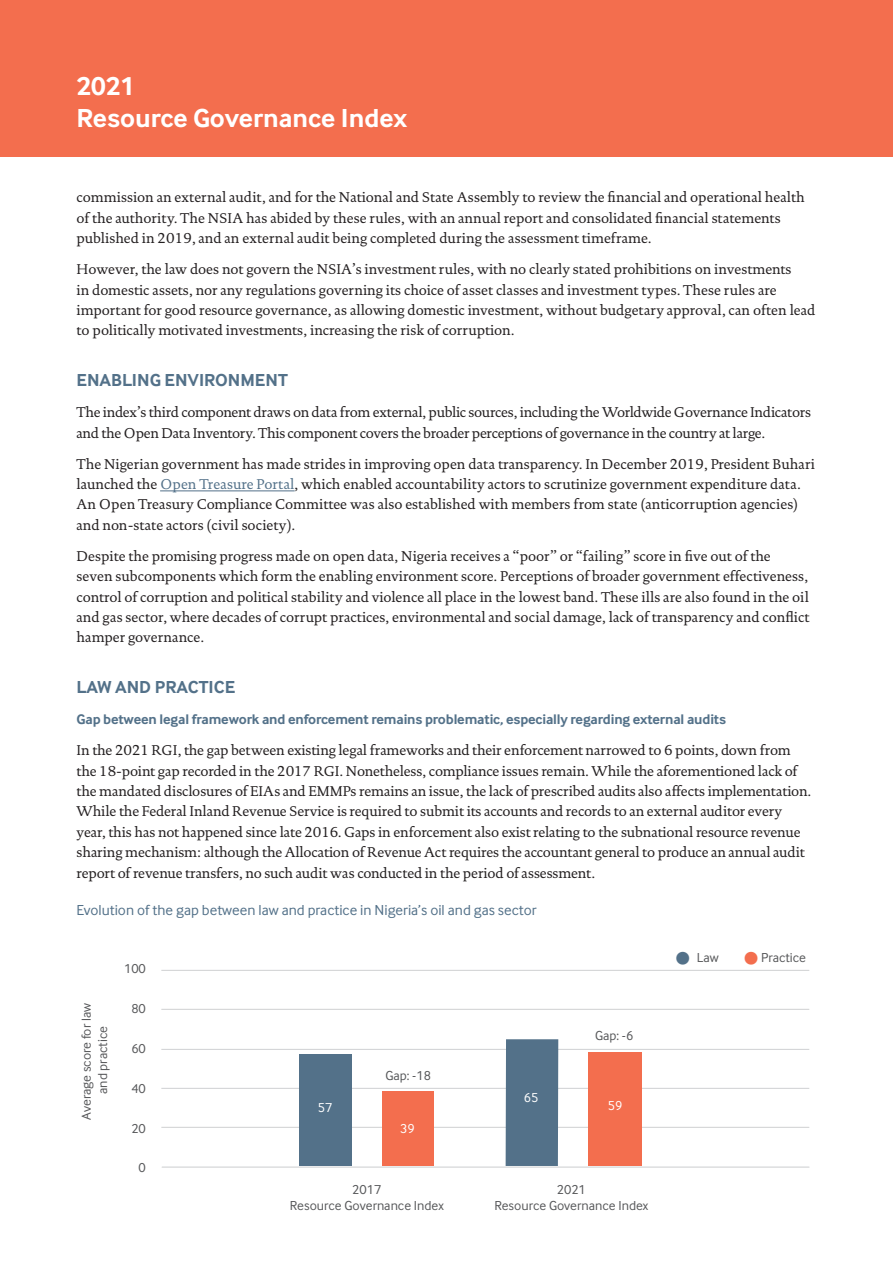
<style>
.page{position:relative;width:893px;height:1263px;background:#fff}
.page>*{position:absolute;margin:0;border:0;box-sizing:border-box;transform-origin:0 0}
.t1{font:700 27px/32.4px "Inter Face";color:#fff}
.t2{font:700 18px "Inter Face";color:#537189}
.t3{font:15px "Inter Face";color:#537189}
.t4{font:14.4px/20.4px "DTL Documenta T";letter-spacing:-.005em;color:#231f20}
.t5{font:700 14.4px "Inter Face";letter-spacing:-.01em;color:#537189}
.t6{font:13.5px/16.2px "Inter Face";color:#57585a;text-align:center}
.t7{font:13.5px "Inter Face";color:#fff}
.s1{color:#537189}
.s2{font-size:33px;color:#537189}
.s3{font-size:33px;color:#f36e4e}
</style>
<div class="page">
<div style="left:0;top:0;width:893px;height:157px;background:#f36e4e"></div>
<hr style="left:160px;top:491px;width:135px;height:1px;background:#537189">
<hr style="left:161px;top:970px;width:648px;height:1px;background:#d1d2d4">
<hr style="left:161px;top:1009px;width:648px;height:1px;background:#d1d2d4">
<hr style="left:161px;top:1049px;width:648px;height:1px;background:#d1d2d4">
<hr style="left:161px;top:1088px;width:648px;height:1px;background:#d1d2d4">
<hr style="left:161px;top:1127px;width:648px;height:1px;background:#d1d2d4">
<div style="left:382px;top:1091px;width:52px;height:74px;background:#f36e4e"></div>
<div style="left:300px;top:1054px;width:52px;height:112px;background:#537189"></div>
<hr style="left:162px;top:1167px;width:647px;height:1px;background:#d1d2d4">
<div style="left:588px;top:1052px;width:54px;height:113px;background:#f36e4e"></div>
<div style="left:506px;top:1039px;width:52px;height:127px;background:#537189"></div>
<h1 class="t1" style="left:77px;top:69px;width:332px">2021<br>Resource Governance Index</h1>
<p class="t4" style="left:77px;top:187px;width:730px">commission an external audit, and for the National and State Assembly to review the financial and operational health of the authority. The NSIA has abided by these rules, with an annual report and consolidated financial statements published in 2019, and an external audit being completed during the assessment timeframe.</p>
<p class="t4" style="left:77px;top:259px;width:740px">However, the law does not govern the NSIA’s investment rules, with no clearly stated prohibitions on investments<br>in domestic assets, nor any regulations governing its choice of asset classes and investment types. These rules are important for good resource governance, as allowing domestic investment, without budgetary approval, can often lead to politically motivated investments, increasing the risk of corruption.</p>
<p class="t2" style="left:77px;top:370px;width:213px">ENABLING ENVIRONMENT</p>
<p class="t4" style="left:77px;top:402px;width:736px">The index’s third component draws on data from external, public sources, including the Worldwide Governance Indicators and the Open Data Inventory. This component covers the broader perceptions of governance in the country at large.</p>
<p class="t4" style="left:77px;top:453px;width:740px">The Nigerian government has made strides in improving open data transparency. In December 2019, President Buhari launched the <span class="s1">Open Treasure Portal</span>, which enabled accountability actors to scrutinize government expenditure data.<br>An Open Treasury Compliance Committee was also established with members from state (anticorruption agencies) and non-state actors (civil society).</p>
<p class="t4" style="left:77px;top:546px;width:735px">Despite the promising progress made on open data, Nigeria receives a “poor” or “failing” score in five out of the seven subcomponents which form the enabling environment score. Perceptions of broader government effectiveness, control of corruption and political stability and violence all place in the lowest band. These ills are also found in the oil and gas sector, where decades of corrupt practices, environmental and social damage, lack of transparency and conflict hamper governance.</p>
<p class="t2" style="left:77px;top:677px;width:160px">LAW AND PRACTICE</p>
<p class="t5" style="left:77px;top:711px;width:651px">Gap between legal framework and enforcement remains problematic, especially regarding external audits</p>
<p class="t4" style="left:77px;top:740px;width:736px">In the 2021 RGI, the gap between existing legal frameworks and their enforcement narrowed to 6 points, down from the 18-point gap recorded in the 2017 RGI. Nonetheless, compliance issues remain. While the aforementioned lack of the mandated disclosures of EIAs and EMMPs remains an issue, the lack of prescribed audits also affects implementation.<br>While the Federal Inland Revenue Service is required to submit its accounts and records to an external auditor every year, this has not happened since late 2016. Gaps in enforcement also exist relating to the subnational resource revenue sharing mechanism: although the Allocation of Revenue Act requires the accountant general to produce an annual audit report of revenue transfers, no such audit was conducted in the period of assessment.</p>
<p class="t3" style="left:77px;top:902px;width:462px">Evolution of the gap between law and practice in Nigeria’s oil and gas sector</p>
<p class="t6" style="left:78px;top:1119px;width:118px;rotate:-90deg">Average score for law and practice</p>
<p class="t6" style="left:124px;top:960px;width:23px">100</p>
<p class="t6" style="left:131px;top:1000px;width:16px">80</p>
<p class="t6" style="left:131px;top:1040px;width:16px">60</p>
<p class="t6" style="left:131px;top:1080px;width:16px">40</p>
<p class="t6" style="left:131px;top:1120px;width:16px">20</p>
<p class="t6" style="left:139px;top:1160px;width:9px">0</p>
<p class="t7" style="left:318px;top:1100px;width:16px">57</p>
<p class="t6" style="left:385px;top:1067px;width:47px">Gap: -18</p>
<p class="t7" style="left:400px;top:1120px;width:16px">39</p>
<p class="t6" style="left:290px;top:1181px;width:156px">2017<br>Resource Governance Index</p>
<p class="t7" style="left:524px;top:1089px;width:16px">65</p>
<p class="t6" style="left:595px;top:1028px;width:40px">Gap: -6</p>
<p class="t7" style="left:608px;top:1098px;width:16px">59</p>
<p class="t6" style="left:675px;top:949px;width:45px"><span class="s2">•</span> Law</p>
<p class="t6" style="left:743px;top:949px;width:64px"><span class="s3">•</span> Practice</p>
<p class="t6" style="left:494px;top:1181px;width:156px">2021<br>Resource Governance Index</p>
</div>
